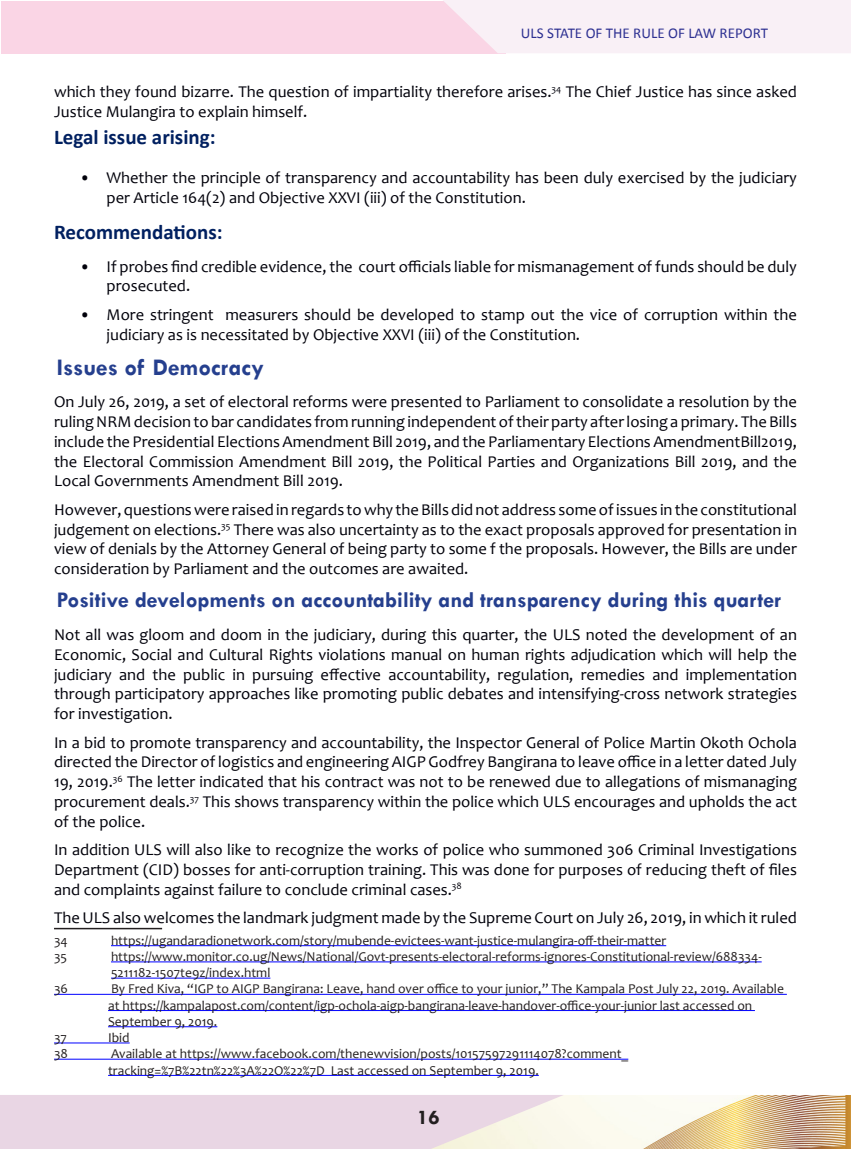
<style>
.page{position:relative;width:851px;height:1149px;background:#fff}
.page>*{position:absolute;margin:0;border:0;box-sizing:border-box;transform-origin:0 0}
.Subhead1{font:700 24px "Tw Cen";color:#253f8e}
.Subhead1-2{font:700 22.5px "Tw Cen";color:#253f8e}
.subhead1a{font:700 21px "Calibri";color:#002060}
.t1{font:700 21px "Tw Cen";color:#231f20}
.Body_Text{font:16.5px/19.8px "Candara";color:#00000a;text-align:justify}
.t2{font:15px "Calibri";color:#2e3192}
.t3{font:13.5px/16.2px "Candara";color:#231f20}
</style>
<div class="page">
<img style="left:563px;top:1095px;width:287px;height:52px">
<svg style="left:0;top:1095px;width:563px;height:53px;background:#ead9e4"></svg>
<div style="left:1px;top:1px;width:504px;height:52px;background:#fad5e5"></div>
<div style="left:443px;top:0;width:407px;height:53px;background:#f9f0f6"></div>
<hr style="left:54px;top:927px;width:108px;height:2px;background:#231f20">
<hr style="left:111px;top:945px;width:555px;height:1px;background:#00f">
<hr style="left:111px;top:961px;width:650px;height:1px;background:#00f">
<hr style="left:111px;top:977px;width:159px;height:1px;background:#00f">
<hr style="left:54px;top:993px;width:732px;height:1px;background:#00f">
<hr style="left:108px;top:1009px;width:646px;height:1px;background:#00f">
<hr style="left:108px;top:1026px;width:109px;height:1px;background:#00f">
<hr style="left:54px;top:1042px;width:76px;height:1px;background:#00f">
<hr style="left:54px;top:1058px;width:574px;height:1px;background:#00f">
<hr style="left:108px;top:1074px;width:430px;height:1px;background:#00f">
<p class="t2" style="left:521px;top:23px;width:248px">ULS STATE OF THE RULE OF LAW REPORT</p>
<p class="Body_Text" style="left:54px;top:82px;width:744px">which they found bizarre. The question of impartiality therefore arises.<sup>34</sup> The Chief Justice has since asked<br>Justice Mulangira to explain himself.</p>
<p class="subhead1a" style="left:54px;top:124px;width:163px">Legal issue arising:</p>
<p class="Body_Text" style="left:106px;top:168px;width:691px;text-indent:-27px">• Whether the principle of transparency and accountability has been duly exercised by the judiciary per Article 164(2) and Objective XXVI (iii) of the Constitution.</p>
<p class="subhead1a" style="left:54px;top:218px;width:170px">Recommendations:</p>
<p class="Body_Text" style="left:106px;top:256px;width:691px;text-indent:-27px">• If probes find credible evidence, the court officials liable for mismanagement of funds should be duly prosecuted.</p>
<p class="Body_Text" style="left:106px;top:304px;width:691px;text-indent:-27px">• More stringent measurers should be developed to stamp out the vice of corruption within the judiciary as is necessitated by Objective XXVI (iii) of the Constitution.</p>
<p class="Subhead1" style="left:57px;top:352px;width:208px">Issues of Democracy</p>
<p class="Body_Text" style="left:54px;top:391px;width:744px">On July 26, 2019, a set of electoral reforms were presented to Parliament to consolidate a resolution by the ruling NRM decision to bar candidates from running independent of their party after losing a primary. The Bills include the Presidential Elections Amendment Bill 2019, and the Parliamentary Elections AmendmentBill2019, the Electoral Commission Amendment Bill 2019, the Political Parties and Organizations Bill 2019, and the Local Governments Amendment Bill 2019.</p>
<p class="Body_Text" style="left:54px;top:499px;width:744px">However, questions were raised in regards to why the Bills did not address some of issues in the constitutional judgement on elections.<sup>35</sup> There was also uncertainty as to the exact proposals approved for presentation in view of denials by the Attorney General of being party to some f the proposals. However, the Bills are under consideration by Parliament and the outcomes are awaited.</p>
<p class="Subhead1-2" style="left:57px;top:586px;width:726px">Positive developments on accountability and transparency during this quarter</p>
<p class="Body_Text" style="left:54px;top:624px;width:744px">Not all was gloom and doom in the judiciary, during this quarter, the ULS noted the development of an Economic, Social and Cultural Rights violations manual on human rights adjudication which will help the judiciary and the public in pursuing effective accountability, regulation, remedies and implementation through participatory approaches like promoting public debates and intensifying-cross network strategies for investigation.</p>
<p class="Body_Text" style="left:54px;top:732px;width:744px">In a bid to promote transparency and accountability, the Inspector General of Police Martin Okoth Ochola directed the Director of logistics and engineering AIGP Godfrey Bangirana to leave office in a letter dated July 19, 2019.<sup>36</sup> The letter indicated that his contract was not to be renewed due to allegations of mismanaging procurement deals.<sup>37</sup> This shows transparency within the police which ULS encourages and upholds the act of the police.</p>
<p class="Body_Text" style="left:54px;top:839px;width:744px">In addition ULS will also like to recognize the works of police who summoned 306 Criminal Investigations Department (CID) bosses for anti-corruption training. This was done for purposes of reducing theft of files and complaints against failure to conclude criminal cases.<sup>38</sup></p>
<p class="Body_Text" style="left:54px;top:907px;width:744px">The ULS also welcomes the landmark judgment made by the Supreme Court on July 26, 2019, in which it ruled</p>
<p class="t3" style="left:54px;top:931px;width:15px">34</p>
<p class="t3" style="left:111px;top:931px;width:556px">https://ugandaradionetwork.com/story/mubende-evictees-want-justice-mulangira-off-their-matter</p>
<p class="t3" style="left:54px;top:948px;width:15px">35</p>
<p class="t3" style="left:111px;top:948px;width:652px">https://www.monitor.co.ug/News/National/Govt-presents-electoral-reforms-ignores-Constitutional-review/688334-<br>5211182-1507te9z/index.html</p>
<p class="t3" style="left:54px;top:980px;width:16px">36</p>
<p class="t3" style="left:108px;top:980px;width:677px">By Fred Kiva, “IGP to AIGP Bangirana: Leave, hand over office to your junior,” The Kampala Post July 22, 2019. Available at https://kampalapost.com/content/igp-ochola-aigp-bangirana-leave-handover-office-your-junior last accessed on<br>September 9, 2019.</p>
<p class="t3" style="left:54px;top:1029px;width:14px">37</p>
<p class="t3" style="left:108px;top:1029px;width:23px">Ibid</p>
<p class="t3" style="left:54px;top:1045px;width:15px">38</p>
<p class="t3" style="left:108px;top:1045px;width:521px">Available at https://www.facebook.com/thenewvision/posts/10157597291114078?comment_ tracking=%7B%22tn%22%3A%22O%22%7D Last accessed on September 9, 2019.</p>
<p class="t1" style="left:417px;top:1104px;width:24px">16</p>
</div>
